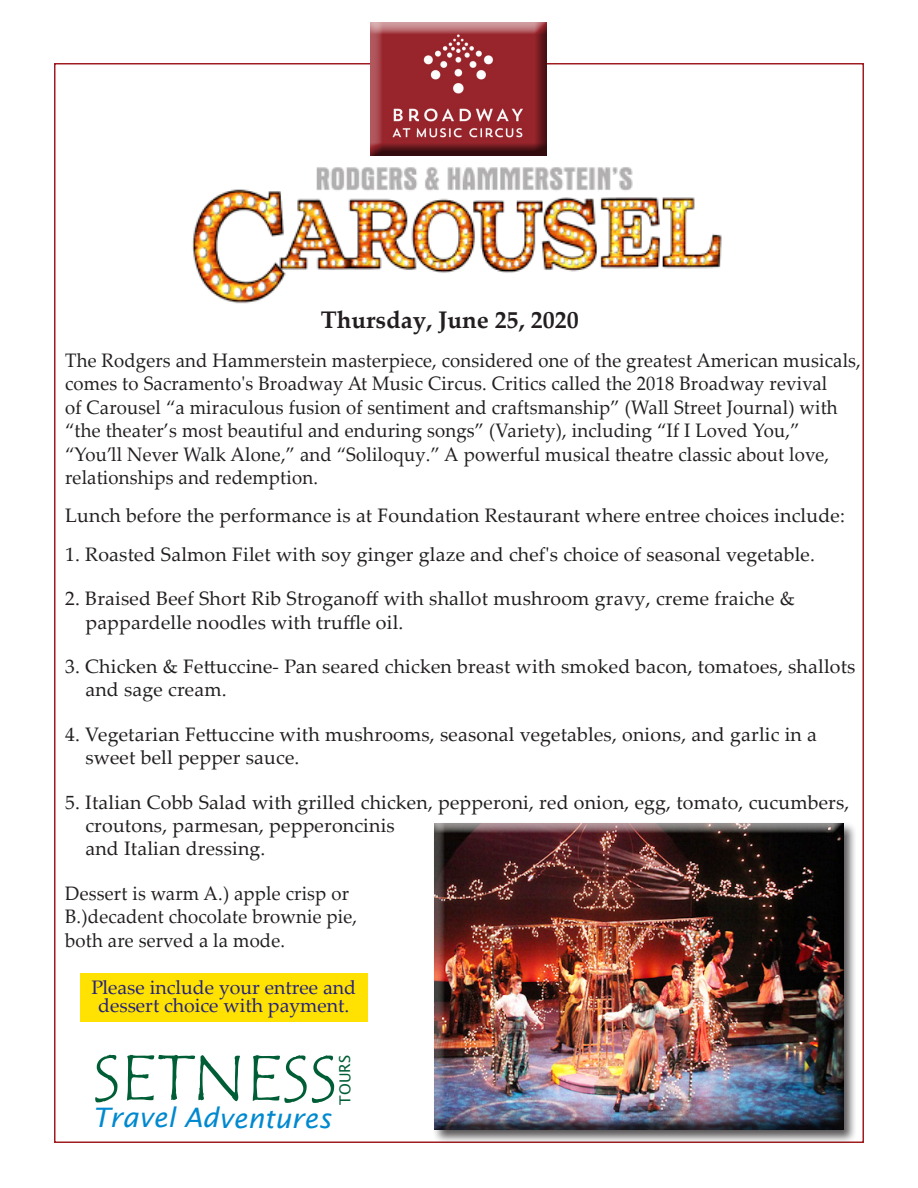
<style>
.page{position:relative;width:918px;height:1188px;background:#fff}
.page>*{position:absolute;margin:0;border:0;box-sizing:border-box;transform-origin:0 0}
.t1{font:66.3px "Tempus Sans ITC";letter-spacing:-.005em;color:#005e36}
.t2{font:italic 26.85px "Lucida Sans";color:#0089cf}
.t3{font:700 24px "Palatino Linotype";color:#231f20}
.t4{font:19.5px/23.4px "Palatino Linotype";letter-spacing:.01em;color:#231f20}
.t5{font:19.5px/23.4px "Palatino Linotype";letter-spacing:.01em;color:#231f20;scale:.95 1}
.t6{font:19.5px/18px "Palatino Linotype";color:#26237b;text-align:center}
.t7{font:15.15px "Lucida Sans";letter-spacing:-.005em;color:#005e36}
</style>
<div class="page">
<div style="left:80px;top:973px;width:288px;height:49px;background:#ffe201"></div>
<img style="left:192px;top:167px;width:530px;height:136px">
<div style="left:369px;top:22px;width:180px;height:134px;background:#231f20;opacity:.75"></div>
<div style="left:433px;top:821px;width:425px;height:323px;background:#231f20;opacity:.75"></div>
<div style="left:434px;top:824px;width:411px;height:307px;background:#231f20;opacity:.75"></div>
<p class="t3" style="left:321px;top:303px;width:259px">Thursday, June 25, 2020</p>
<p class="t5" style="left:65px;top:348px;width:839px">The Rodgers and Hammerstein masterpiece, considered one of the greatest American musicals, comes to Sacramento's Broadway At Music Circus. Critics called the 2018 Broadway revival<br>of Carousel “a miraculous fusion of sentiment and craftsmanship” (Wall Street Journal) with “the theater’s most beautiful and enduring songs” (Variety), including “If I Loved You,” “You’ll Never Walk Alone,” and “Soliloquy.” A powerful musical theatre classic about love, relationships and redemption.</p>
<p class="t4" style="left:65px;top:503px;width:781px">Lunch before the performance is at Foundation Restaurant where entree choices include:</p>
<p class="t4" style="left:65px;top:542px;width:751px">1. Roasted Salmon Filet with soy ginger glaze and chef's choice of seasonal vegetable.</p>
<p class="t4" style="left:85px;top:586px;width:711px;text-indent:-20px">2. Braised Beef Short Rib Stroganoff with shallot mushroom gravy, creme fraiche &amp; pappardelle noodles with truffle oil.</p>
<p class="t4" style="left:85px;top:654px;width:772px;text-indent:-20px">3. Chicken &amp; Fettuccine- Pan seared chicken breast with smoked bacon, tomatoes, shallots and sage cream.</p>
<p class="t4" style="left:85px;top:722px;width:733px;text-indent:-20px">4. Vegetarian Fettuccine with mushrooms, seasonal vegetables, onions, and garlic in a sweet bell pepper sauce.</p>
<p class="t4" style="left:85px;top:790px;width:766px;text-indent:-20px">5. Italian Cobb Salad with grilled chicken, pepperoni, red onion, egg, tomato, cucumbers, croutons, parmesan, pepperoncinis<br>and Italian dressing.</p>
<p class="t5" style="left:65px;top:881px;width:300px">Dessert is warm A.) apple crisp or</p>
<p class="t5" style="left:65px;top:904px;width:309px">B.)decadent chocolate brownie pie,</p>
<p class="t5" style="left:65px;top:928px;width:233px">both are served a la mode.</p>
<p class="t6" style="left:91px;top:977px;width:266px">Please include your entree and dessert choice with payment.</p>
<h1 class="t1" style="left:93px;top:1036px;width:246px">SETNESS</h1>
<h2 class="t2" style="left:93px;top:1103px;width:240px">Travel Adventures</h2>
<p class="t7" style="left:336px;top:1105px;width:51px;rotate:-90deg">TOURS</p>
</div>
